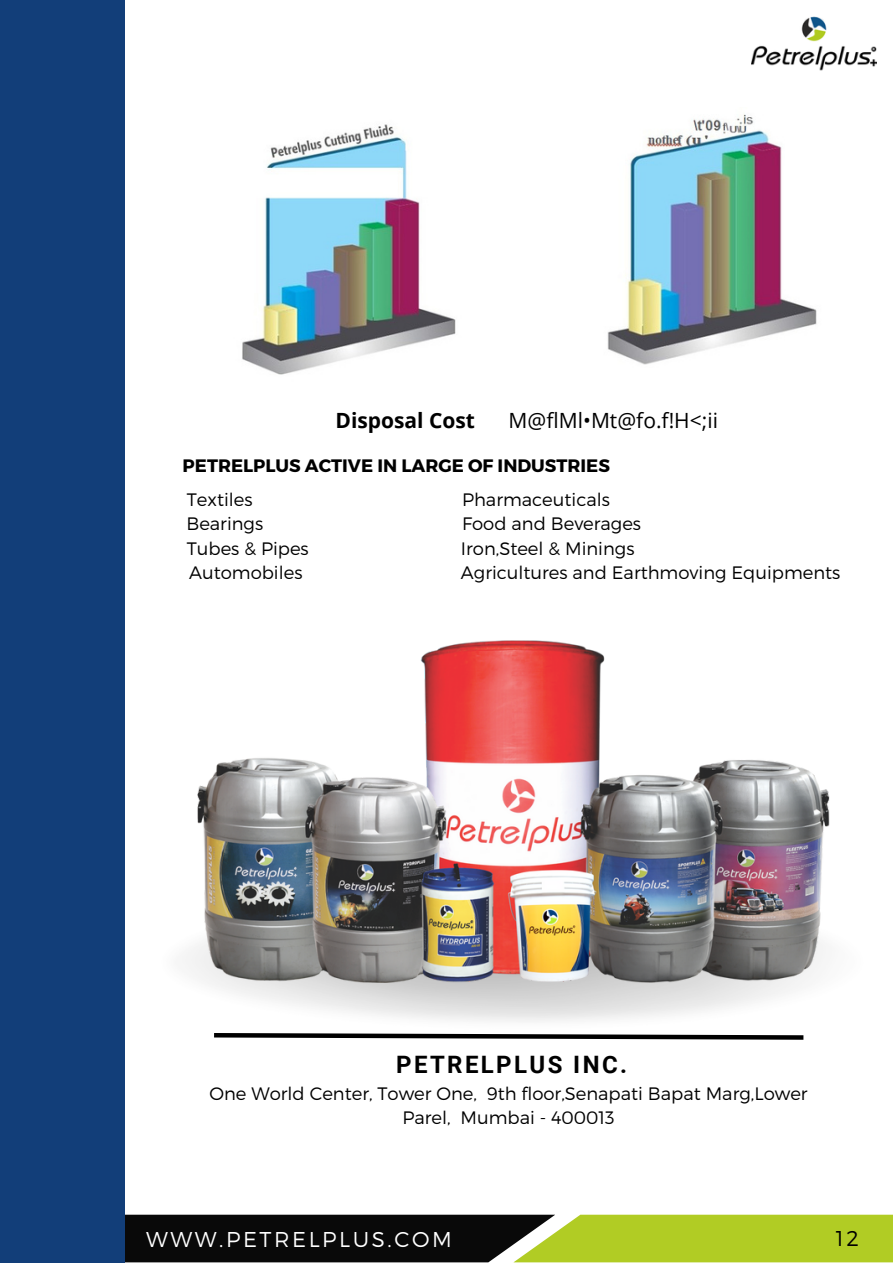
<style>
.page{position:relative;width:893px;height:1264px;background:#fff}
.page>*{position:absolute;margin:0;border:0;box-sizing:border-box;transform-origin:0 0}
.t1{font:700 24px "Roboto";letter-spacing:.1em;color:#000}
.t2{font:300 21.45px "Montserrat";letter-spacing:.12em;color:#fff}
.t3{font:300 21.45px "Montserrat";color:#000}
.t4{font:21px "Open Sans";color:#000}
.t5{font:700 21px "Open Sans";color:#000}
.t6{font:300 18px/24.8px "Montserrat";color:#000;text-align:center}
.t7{font:700 18px "Montserrat";color:#000}
</style>
<div class="page">
<div style="left:125px;top:1214px;width:388px;height:48px;background:#090909"></div>
<div style="left:0;top:0;width:125px;height:1262px;background:#123e79"></div>
<img style="left:751px;top:17px;width:125px;height:54px">
<div style="left:513px;top:1214px;width:379px;height:48px;background:#b1cc24"></div>
<img style="left:242px;top:124px;width:214px;height:251px">
<img style="left:607px;top:114px;width:210px;height:251px">
<img style="left:185px;top:946px;width:617px;height:76px">
<img style="left:197px;top:640px;width:632px;height:342px">
<svg style="left:214px;top:1033px;width:590px;height:7px"></svg>
<p class="t5" style="left:335px;top:405px;width:141px">Disposal Cost</p>
<p class="t4" style="left:508px;top:405px;width:211px">M@flMl•Mt@fo.f!H&lt;;ii</p>
<p class="t7" style="left:183px;top:454px;width:429px">PETRELPLUS ACTIVE IN LARGE OF INDUSTRIES</p>
<p class="t6" style="left:187px;top:486px;width:67px">Textiles</p>
<p class="t6" style="left:186px;top:510px;width:78px">Bearings</p>
<p class="t6" style="left:187px;top:535px;width:123px">Tubes &amp; Pipes</p>
<p class="t6" style="left:189px;top:559px;width:115px">Automobiles</p>
<p class="t6" style="left:462px;top:486px;width:149px">Pharmaceuticals</p>
<p class="t6" style="left:462px;top:510px;width:181px">Food and Beverages</p>
<p class="t6" style="left:461px;top:535px;width:175px">Iron,Steel &amp; Minings</p>
<p class="t6" style="left:461px;top:559px;width:381px">Agricultures and Earthmoving Equipments</p>
<p class="t1" style="left:396px;top:1050px;width:232px">PETRELPLUS INC.</p>
<p class="t6" style="left:209px;top:1080px;width:599px">One World Center, Tower One, 9th floor,Senapati Bapat Marg,Lower<br>Parel, Mumbai - 400013</p>
<p class="t2" style="left:146px;top:1225px;width:307px">WWW.PETRELPLUS.COM</p>
<p class="t3" style="left:835px;top:1224px;width:24px">12</p>
</div>
